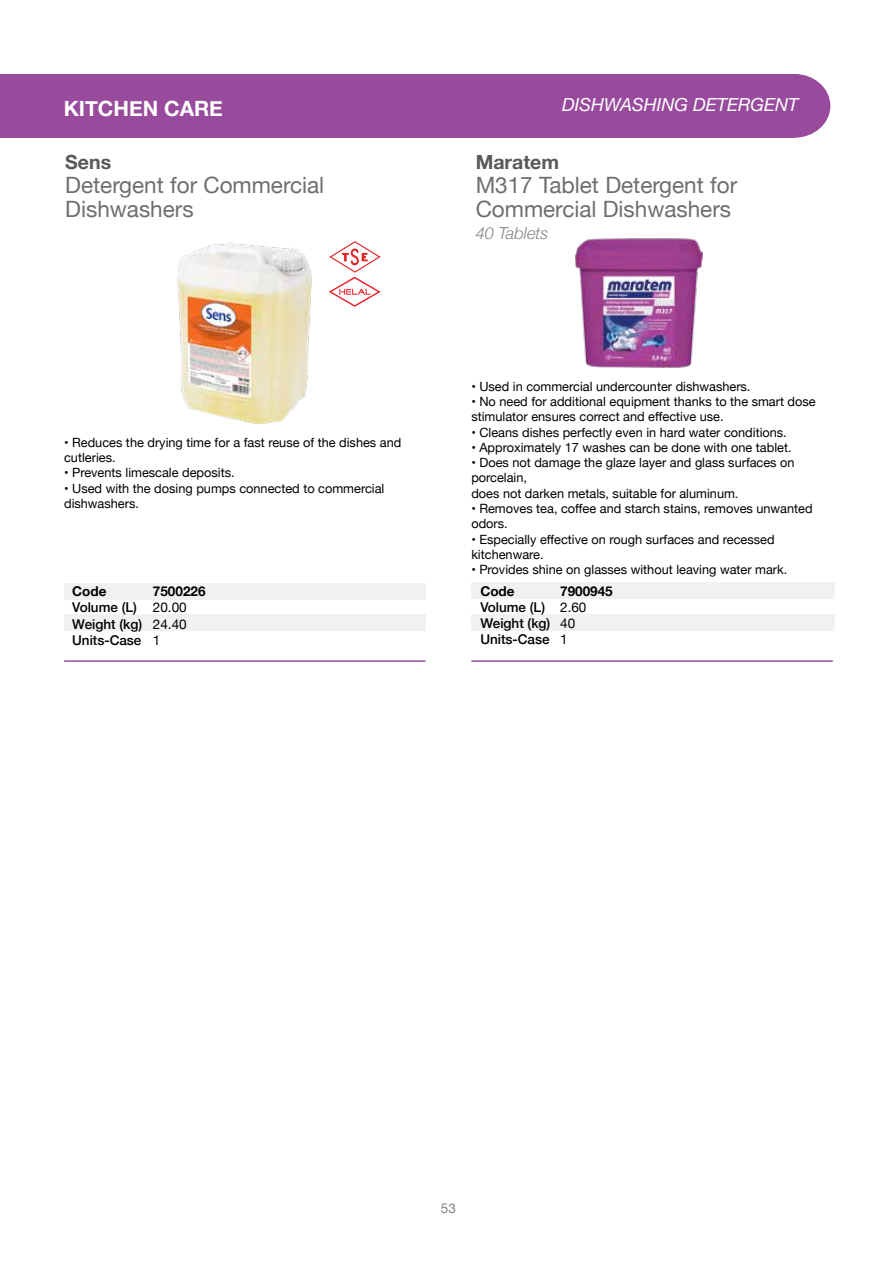
<style>
.page{position:relative;width:893px;height:1263px;background:#fff}
.page>*{position:absolute;margin:0;border:0;box-sizing:border-box;transform-origin:0 0}
.t1{font:22.5px/24px "Helvetica Neue";color:#6d6e71}
.t2{font:700 21px "Helvetica Neue";color:#fff}
.t3{font:700 19.5px "Helvetica Neue";color:#58595b}
.t4{font:italic 18px "Helvetica Neue";color:#fff}
.t5{font:italic 300 16.5px "Helvetica Neue";color:#808285}
.t6{font:500 13.5px/16.2px "Helvetica Neue";color:#000}
.t7{font:700 13.5px "Helvetica Neue";color:#000}
.t8{font:13.5px/16.2px "Helvetica Neue";color:#000;text-align:justify}
.t9{font:13.5px "Helvetica Neue";color:#808285}
.t10{font:12.75px/15.3px "Helvetica Neue";color:#000}
</style>
<div class="page">
<div style="left:0;top:74px;width:794px;height:64px;background:#984b9d"></div>
<div style="left:758px;top:74px;width:72px;height:64px;background:#984b9d;border-radius:50%"></div>
<hr style="left:64px;top:660px;width:362px;height:2px;background:#984b9d">
<hr style="left:471px;top:660px;width:362px;height:2px;background:#984b9d">
<img style="left:177px;top:242px;width:135px;height:182px">
<svg style="left:329px;top:241px;width:52px;height:66px"></svg>
<div style="left:64px;top:615px;width:361px;height:16px;background:#f1f1f2"></div>
<div style="left:64px;top:583px;width:361px;height:16px;background:#f1f1f2"></div>
<div style="left:471px;top:614px;width:364px;height:16px;background:#f1f1f2"></div>
<div style="left:471px;top:583px;width:364px;height:16px;background:#f1f1f2"></div>
<img style="left:576px;top:238px;width:126px;height:130px">
<h2 class="t2" style="left:64px;top:92px;width:161px">KITCHEN CARE</h2>
<h3 class="t3" style="left:65px;top:147px;width:47px">Sens</h3>
<h1 class="t1" style="left:65px;top:174px;width:260px">Detergent for Commercial<br>Dishwashers</h1>
<p class="t10" style="left:64px;top:435px;width:339px">• Reduces the drying time for a fast reuse of the dishes and cutleries.</p>
<p class="t10" style="left:64px;top:466px;width:172px">• Prevents limescale deposits.</p>
<p class="t10" style="left:64px;top:481px;width:322px">• Used with the dosing pumps connected to commercial dishwashers.</p>
<p class="t7" style="left:72px;top:581px;width:36px">Code</p>
<p class="t6" style="left:72px;top:598px;width:72px">Volume (L)<br>Weight (kg)<br>Units-Case</p>
<p class="t7" style="left:153px;top:581px;width:54px">7500226</p>
<p class="t8" style="left:153px;top:600px;width:35px">20.00<br>24.40<br>1</p>
<h3 class="t4" style="left:562px;top:91px;width:238px">DISHWASHING DETERGENT</h3>
<h3 class="t3" style="left:476px;top:147px;width:85px">Maratem</h3>
<h1 class="t1" style="left:476px;top:174px;width:263px">M317 Tablet Detergent for<br>Commercial Dishwashers</h1>
<p class="t5" style="left:476px;top:220px;width:74px">40 Tablets</p>
<p class="t10" style="left:471px;top:379px;width:281px">• Used in commercial undercounter dishwashers.</p>
<p class="t10" style="left:471px;top:394px;width:346px">• No need for additional equipment thanks to the smart dose stimulator ensures correct and effective use.</p>
<p class="t10" style="left:471px;top:425px;width:317px">• Cleans dishes perfectly even in hard water conditions.</p>
<p class="t10" style="left:471px;top:440px;width:322px">• Approximately 17 washes can be done with one tablet.</p>
<p class="t10" style="left:471px;top:456px;width:325px">• Does not damage the glaze layer and glass surfaces on porcelain,<br>does not darken metals, suitable for aluminum.</p>
<p class="t10" style="left:471px;top:502px;width:343px">• Removes tea, coffee and starch stains, removes unwanted odors.</p>
<p class="t10" style="left:471px;top:532px;width:305px">• Especially effective on rough surfaces and recessed kitchenware.</p>
<p class="t10" style="left:471px;top:563px;width:317px">• Provides shine on glasses without leaving water mark.</p>
<p class="t7" style="left:480px;top:580px;width:36px">Code</p>
<p class="t6" style="left:480px;top:598px;width:72px">Volume (L)<br>Weight (kg)<br>Units-Case</p>
<p class="t7" style="left:560px;top:580px;width:54px">7900945</p>
<p class="t8" style="left:560px;top:600px;width:28px;text-align:left">2.60<br>40<br>1</p>
<p class="t9" style="left:441px;top:1198px;width:17px">53</p>
</div>
